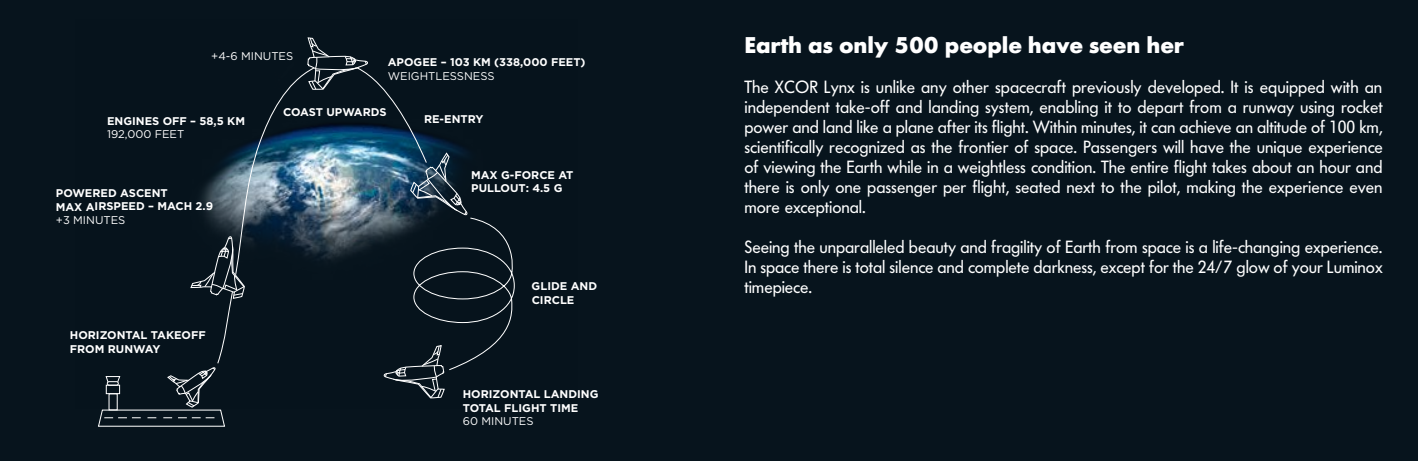
<style>
.page{position:relative;width:1418px;height:461px;background:#fff}
.page>*{position:absolute;margin:0;border:0;box-sizing:border-box;transform-origin:0 0}
.t1{font:700 22.5px "Futura BQ";letter-spacing:-.005em;color:#fff}
.t2{font:17.5px/20px "Futura BQ";letter-spacing:-.005em;color:#fff;text-align:justify}
.t3{font:700 11.25px/13.5px "Gotham HTF";color:#fff}
.t4{font:11.25px "Gotham HTF";color:#fff}
</style>
<div class="page">
<div style="left:0;top:0;width:1417px;height:461px;background:#07141d"></div>
<svg style="left:98px;top:37px;width:417px;height:390px"></svg>
<p class="t4" style="left:211px;top:50px;width:83px">+4-6 MINUTES</p>
<p class="t3" style="left:388px;top:55px;width:199px">APOGEE – 103 KM (338,000 FEET)</p>
<p class="t4" style="left:388px;top:69px;width:108px">WEIGHTLESSNESS</p>
<p class="t3" style="left:107px;top:114px;width:139px">ENGINES OFF – 58,5 KM</p>
<p class="t4" style="left:107px;top:128px;width:79px">192,000 FEET</p>
<p class="t3" style="left:56px;top:186px;width:159px">POWERED ASCENT<br>MAX AIRSPEED – MACH 2.9</p>
<p class="t4" style="left:56px;top:214px;width:71px">+3 MINUTES</p>
<p class="t3" style="left:70px;top:328px;width:137px">HORIZONTAL TAKEOFF<br>FROM RUNWAY</p>
<p class="t3" style="left:283px;top:105px;width:105px">COAST UPWARDS</p>
<p class="t3" style="left:424px;top:112px;width:61px">RE-ENTRY</p>
<p class="t3" style="left:471px;top:168px;width:104px">MAX G-FORCE AT<br>PULLOUT: 4.5 G</p>
<p class="t3" style="left:531px;top:279px;width:67px">GLIDE AND<br>CIRCLE</p>
<p class="t3" style="left:463px;top:387px;width:137px">HORIZONTAL LANDING<br>TOTAL FLIGHT TIME</p>
<p class="t4" style="left:463px;top:414px;width:72px">60 MINUTES</p>
<p class="t1" style="left:744px;top:31px;width:441px">Earth as only 500 people have seen her</p>
<p class="t2" style="left:744px;top:77px;width:640px">The XCOR Lynx is unlike any other spacecraft previously developed. It is equipped with an independent take-off and landing system, enabling it to depart from a runway using rocket power and land like a plane after its flight. Within minutes, it can achieve an altitude of 100 km, scientifically recognized as the frontier of space. Passengers will have the unique experience of viewing the Earth while in a weightless condition. The entire flight takes about an hour and there is only one passenger per flight, seated next to the pilot, making the experience even more exceptional.</p>
<p class="t2" style="left:744px;top:237px;width:639px">Seeing the unparalleled beauty and fragility of Earth from space is a life-changing experience.<br>In space there is total silence and complete darkness, except for the 24/7 glow of your Luminox timepiece.</p>
</div>
